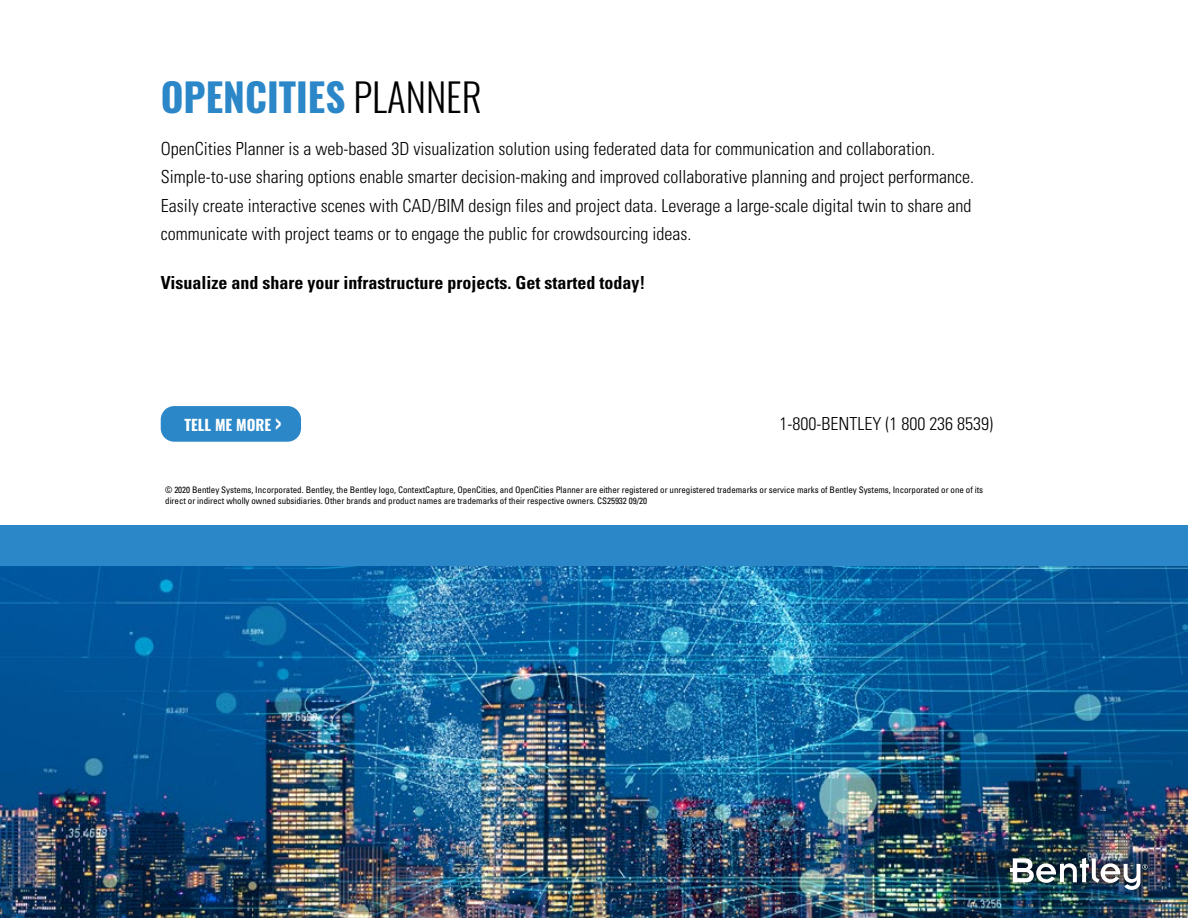
<style>
.page{position:relative;width:1188px;height:918px;background:#fff}
.page>*{position:absolute;margin:0;border:0;box-sizing:border-box;transform-origin:0 0}
.t1{font:700 39px "Oswald";color:#2b87c8}
.t2{font:300 condensed 18px/28.5px "Univers";color:#000}
.t3{font:700 condensed 18px "Univers";color:#000}
.t4{font:700 15px "Oswald";color:#fff}
.t5{font:condensed 9px/10.8px "Univers";letter-spacing:-.005em;color:#000}
.s1{font-weight:300;color:#000}
.s2{font-size:21px}
</style>
<div class="page">
<img style="left:0;top:565px;width:1188px;height:353px">
<div style="left:161px;top:406px;width:140px;height:36px;background:#2b87c8;border-radius:14px"></div>
<div style="left:1003px;top:851px;width:152px;height:46px;background:#000;opacity:.75"></div>
<img style="left:1010px;top:858px;width:138px;height:32px">
<div style="left:0;top:525px;width:1188px;height:40px;background:#2b87c8"></div>
<h1 class="t1" style="left:161px;top:76px;width:323px">OPENCITIES <span class="s1">PLANNER</span></h1>
<p class="t2" style="left:161px;top:134px;width:815px">OpenCities Planner is a web-based 3D visualization solution using federated data for communication and collaboration.<br>Simple-to-use sharing options enable smarter decision-making and improved collaborative planning and project performance.<br>Easily create interactive scenes with CAD/BIM design files and project data. Leverage a large-scale digital twin to share and communicate with project teams or to engage the public for crowdsourcing ideas.</p>
<p class="t3" style="left:161px;top:272px;width:486px">Visualize and share your infrastructure projects. Get started today!</p>
<p class="t4" style="left:185px;top:417px;width:98px">TELL ME MORE <span class="s2">&gt;</span></p>
<p class="t2" style="left:779px;top:409px;width:215px">1-800-BENTLEY (1 800 236 8539)</p>
<p class="t5" style="left:165px;top:484px;width:819px">© 2020 Bentley Systems, Incorporated. Bentley, the Bentley logo, ContextCapture, OpenCities, and OpenCities Planner are either registered or unregistered trademarks or service marks of Bentley Systems, Incorporated or one of its direct or indirect wholly owned subsidiaries. Other brands and product names are trademarks of their respective owners. CS25932 09/20</p>
</div>
